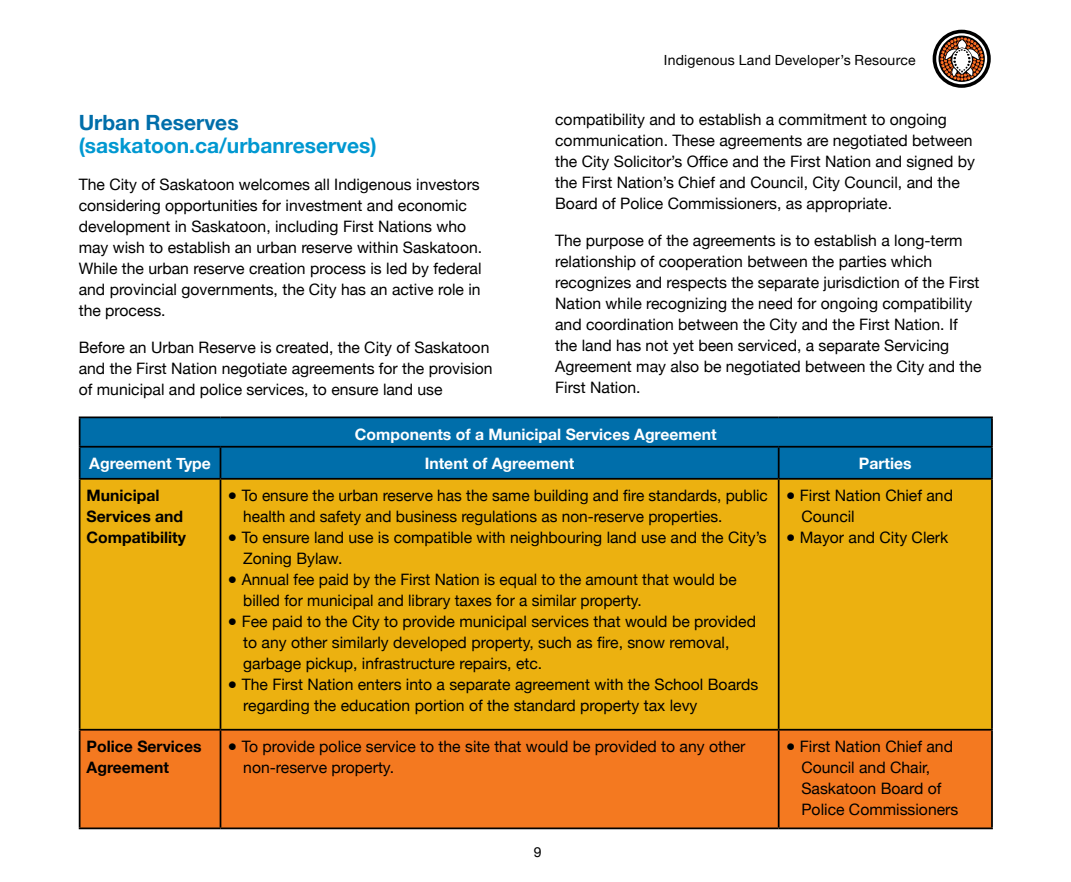
<style>
.page{position:relative;width:1071px;height:882px;background:#fff}
.page>*{position:absolute;margin:0;border:0;box-sizing:border-box;transform-origin:0 0}
.t1{font:700 21px "Helvetica Neue";color:#0098d1}
.t2{font:700 21px "Helvetica Neue";color:#006eaa}
.t3{font:15.75px/21px "Helvetica Neue";color:#000}
.t4{font:700 15.75px "Helvetica Neue";color:#fff}
.t5{font:700 15.75px/21px "Helvetica Neue";color:#000}
.t6{font:14px "Helvetica Neue";letter-spacing:.015em;color:#000}
</style>
<div class="page">
<svg style="left:934px;top:31px;width:55px;height:55px"></svg>
<div style="left:933px;top:30px;width:58px;height:58px;border:4px solid #000;border-radius:50%"></div>
<svg style="left:940px;top:37px;width:44px;height:44px"></svg>
<div style="left:80px;top:418px;width:911px;height:60px;background:#006eaa"></div>
<div style="left:80px;top:480px;width:911px;height:249px;background:#ecb110"></div>
<div style="left:80px;top:731px;width:911px;height:97px;background:#f47920"></div>
<hr style="left:79px;top:416px;width:141px;height:2px;background:#000">
<svg style="left:79px;top:418px;width:1px;height:28px"></svg>
<hr style="left:220px;top:416px;width:559px;height:2px;background:#000">
<hr style="left:779px;top:416px;width:214px;height:2px;background:#000">
<hr style="left:991px;top:418px;width:2px;height:28px;background:#000">
<hr style="left:79px;top:446px;width:141px;height:2px;background:#000">
<hr style="left:79px;top:448px;width:1px;height:30px;background:#000">
<hr style="left:220px;top:446px;width:559px;height:2px;background:#000">
<hr style="left:220px;top:448px;width:1px;height:30px;background:#000">
<hr style="left:779px;top:446px;width:214px;height:2px;background:#000">
<hr style="left:778px;top:448px;width:2px;height:30px;background:#000">
<hr style="left:991px;top:448px;width:2px;height:30px;background:#000">
<hr style="left:79px;top:478px;width:141px;height:2px;background:#000">
<hr style="left:79px;top:480px;width:1px;height:249px;background:#000">
<hr style="left:220px;top:478px;width:559px;height:2px;background:#000">
<hr style="left:220px;top:480px;width:1px;height:249px;background:#000">
<hr style="left:779px;top:478px;width:214px;height:2px;background:#000">
<hr style="left:778px;top:480px;width:2px;height:249px;background:#000">
<hr style="left:991px;top:480px;width:2px;height:249px;background:#000">
<hr style="left:79px;top:729px;width:141px;height:2px;background:#000">
<hr style="left:79px;top:731px;width:1px;height:97px;background:#000">
<hr style="left:220px;top:729px;width:559px;height:2px;background:#000">
<hr style="left:220px;top:731px;width:1px;height:97px;background:#000">
<hr style="left:779px;top:729px;width:214px;height:2px;background:#000">
<hr style="left:778px;top:731px;width:2px;height:97px;background:#000">
<hr style="left:991px;top:731px;width:2px;height:97px;background:#000">
<hr style="left:79px;top:828px;width:141px;height:1px;background:#000">
<hr style="left:220px;top:828px;width:559px;height:1px;background:#000">
<hr style="left:779px;top:828px;width:214px;height:1px;background:#000">
<p class="t6" style="left:664px;top:50px;width:253px">Indigenous Land Developer’s Resource</p>
<p class="t3" style="left:555px;top:110px;width:421px">compatibility and to establish a commitment to ongoing communication. These agreements are negotiated between the City Solicitor’s Office and the First Nation and signed by the First Nation’s Chief and Council, City Council, and the Board of Police Commissioners, as appropriate.</p>
<p class="t3" style="left:555px;top:230px;width:428px">The purpose of the agreements is to establish a long-term relationship of cooperation between the parties which recognizes and respects the separate jurisdiction of the First Nation while recognizing the need for ongoing compatibility and coordination between the City and the First Nation. If the land has not yet been serviced, a separate Servicing Agreement may also be negotiated between the City and the First Nation.</p>
<p class="t4" style="left:355px;top:422px;width:363px">Components of a Municipal Services Agreement</p>
<h1 class="t2" style="left:79px;top:106px;width:161px">Urban Reserves</h1>
<h1 class="t1" style="left:79px;top:129px;width:299px">(saskatoon.ca/urbanreserves)</h1>
<p class="t3" style="left:79px;top:175px;width:405px">The City of Saskatoon welcomes all Indigenous investors considering opportunities for investment and economic development in Saskatoon, including First Nations who may wish to establish an urban reserve within Saskatoon.<br>While the urban reserve creation process is led by federal and provincial governments, the City has an active role in the process.</p>
<p class="t3" style="left:79px;top:337px;width:415px">Before an Urban Reserve is created, the City of Saskatoon and the First Nation negotiate agreements for the provision of municipal and police services, to ensure land use</p>
<p class="t4" style="left:89px;top:451px;width:123px">Agreement Type</p>
<p class="t4" style="left:425px;top:451px;width:151px">Intent of Agreement</p>
<p class="t4" style="left:859px;top:451px;width:54px">Parties</p>
<p class="t5" style="left:87px;top:485px;width:101px">Municipal<br>Services and<br>Compatibility</p>
<p class="t3" style="left:243px;top:486px;width:526px;text-indent:-16px">● To ensure the urban reserve has the same building and fire standards, public health and safety and business regulations as non-reserve properties.</p>
<p class="t3" style="left:801px;top:486px;width:153px;text-indent:-16px">● First Nation Chief and<br>Council</p>
<p class="t3" style="left:786px;top:528px;width:164px">● Mayor and City Clerk</p>
<p class="t3" style="left:243px;top:528px;width:525px;text-indent:-16px">● To ensure land use is compatible with neighbouring land use and the City’s<br>Zoning Bylaw.</p>
<p class="t3" style="left:243px;top:570px;width:495px;text-indent:-16px">● Annual fee paid by the First Nation is equal to the amount that would be billed for municipal and library taxes for a similar property.</p>
<p class="t3" style="left:243px;top:612px;width:514px;text-indent:-16px">● Fee paid to the City to provide municipal services that would be provided to any other similarly developed property, such as fire, snow removal, garbage pickup, infrastructure repairs, etc.</p>
<p class="t3" style="left:243px;top:675px;width:517px;text-indent:-16px">● The First Nation enters into a separate agreement with the School Boards regarding the education portion of the standard property tax levy</p>
<p class="t5" style="left:87px;top:736px;width:116px">Police Services<br>Agreement</p>
<p class="t3" style="left:243px;top:737px;width:504px;text-indent:-16px">● To provide police service to the site that would be provided to any other non-reserve property.</p>
<p class="t3" style="left:801px;top:737px;width:158px;text-indent:-16px">● First Nation Chief and<br>Council and Chair,<br>Saskatoon Board of<br>Police Commissioners</p>
<p class="t6" style="left:534px;top:842px;width:9px">9</p>
</div>
